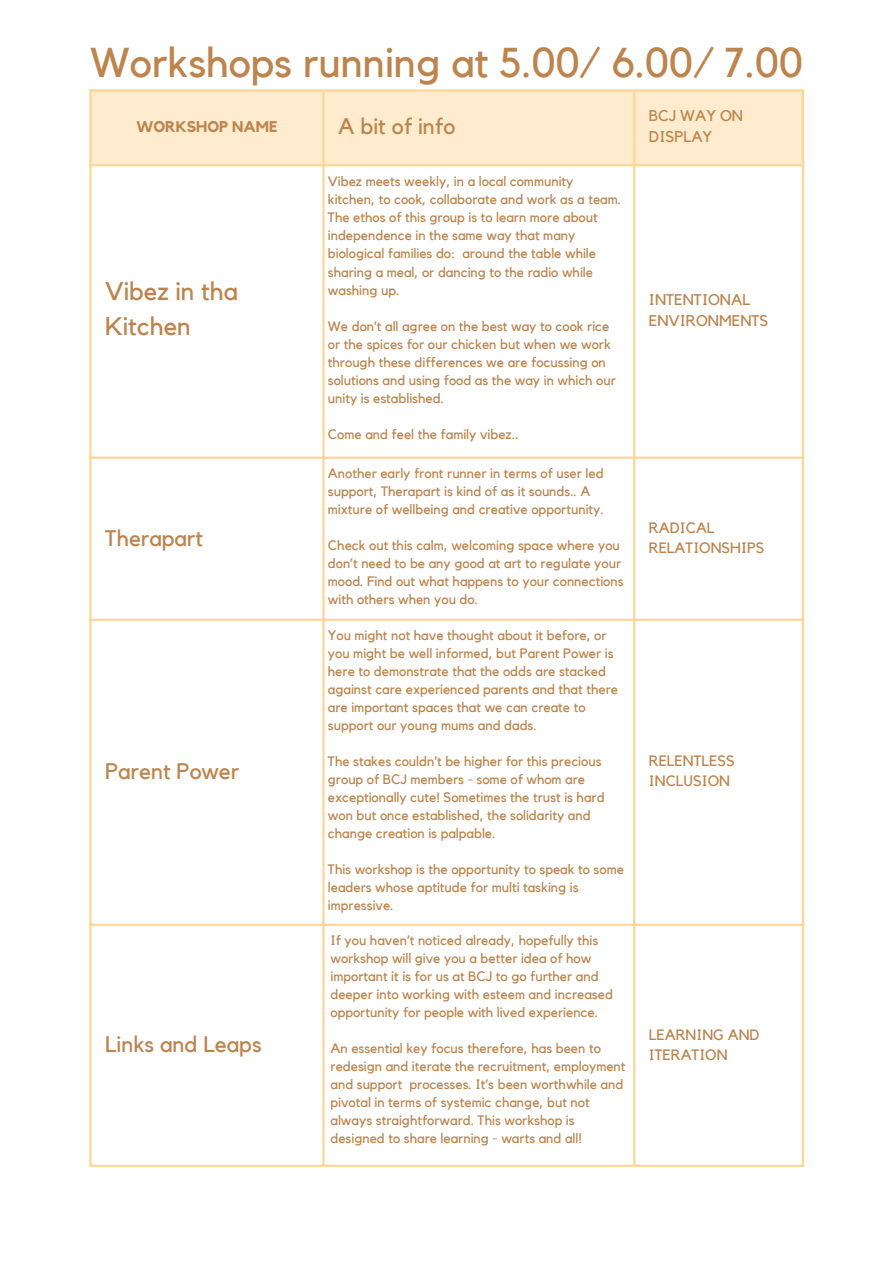
<style>
.page{position:relative;width:893px;height:1264px;background:#fff}
.page>*{position:absolute;margin:0;border:0;box-sizing:border-box;transform-origin:0 0}
.t1{font:41.55px "Kollektif";color:#bd844d}
.t2{font:25.5px/34.8px "Kollektif";color:#bd844d}
.t3{font:22.5px "Kollektif";color:#bd844d}
.t4{font:15.45px/21.3px "Kollektif";color:#bd844d}
.t5{font:700 15.45px "Kollektif";color:#bd844d}
.t6{font:15px/20.2px "Kollektif";color:#bd844d}
.t7{font:13.65px/18px "Kollektif";color:#bd844d}
</style>
<div class="page">
<div style="left:92px;top:92px;width:709px;height:72px;background:#ffebcd"></div>
<hr style="left:89px;top:92px;width:3px;height:1072px;background:#ffd699">
<hr style="left:322px;top:92px;width:2px;height:1072px;background:#ffd699">
<hr style="left:633px;top:92px;width:2px;height:1072px;background:#ffd699">
<hr style="left:801px;top:92px;width:3px;height:1072px;background:#ffd699">
<hr style="left:89px;top:89px;width:715px;height:3px;background:#ffd699">
<hr style="left:89px;top:164px;width:715px;height:2px;background:#ffd699">
<hr style="left:89px;top:456px;width:715px;height:3px;background:#ffd699">
<hr style="left:89px;top:618px;width:715px;height:3px;background:#ffd699">
<hr style="left:89px;top:923px;width:715px;height:2px;background:#ffd699">
<hr style="left:89px;top:1164px;width:715px;height:2px;background:#ffd699">
<p class="t1" style="left:90px;top:43px;width:714px">Workshops running at 5.00/ 6.00/ 7.00</p>
<h1 class="t5" style="left:136px;top:120px;width:143px">WORKSHOP NAME</h1>
<p class="t3" style="left:338px;top:116px;width:119px">A bit of info</p>
<p class="t4" style="left:649px;top:105px;width:96px">BCJ WAY ON<br>DISPLAY</p>
<p class="t7" style="left:328px;top:173px;width:295px">Vibez meets weekly, in a local community kitchen, to cook, collaborate and work as a team.</p>
<p class="t7" style="left:328px;top:209px;width:271px">The ethos of this group is to learn more about independence in the same way that many biological families do: around the table while sharing a meal, or dancing to the radio while washing up.</p>
<p class="t7" style="left:328px;top:317px;width:289px">We don’t all agree on the best way to cook rice or the spices for our chicken but when we work through these differences we are focussing on solutions and using food as the way in which our unity is established.</p>
<p class="t7" style="left:328px;top:425px;width:192px">Come and feel the family vibez..</p>
<p class="t7" style="left:328px;top:465px;width:277px">Another early front runner in terms of user led support, Therapart is kind of as it sounds.. A mixture of wellbeing and creative opportunity.</p>
<p class="t7" style="left:328px;top:537px;width:297px">Check out this calm, welcoming space where you don’t need to be any good at art to regulate your mood. Find out what happens to your connections with others when you do.</p>
<p class="t7" style="left:328px;top:626px;width:291px">You might not have thought about it before, or you might be well informed, but Parent Power is here to demonstrate that the odds are stacked against care experienced parents and that there are important spaces that we can create to support our young mums and dads.</p>
<p class="t7" style="left:328px;top:752px;width:278px">The stakes couldn’t be higher for this precious group of BCJ members - some of whom are exceptionally cute! Sometimes the trust is hard won but once established, the solidarity and change creation is palpable.</p>
<p class="t7" style="left:328px;top:860px;width:297px">This workshop is the opportunity to speak to some leaders whose aptitude for multi tasking is impressive.</p>
<p class="t7" style="left:330px;top:932px;width:284px">If you haven’t noticed already, hopefully this workshop will give you a better idea of how important it is for us at BCJ to go further and deeper into working with esteem and increased opportunity for people with lived experience.</p>
<p class="t7" style="left:330px;top:1040px;width:296px">An essential key focus therefore, has been to redesign and iterate the recruitment, employment and support processes. It’s been worthwhile and pivotal in terms of systemic change, but not always straightforward. This workshop is designed to share learning - warts and all!</p>
<p class="t2" style="left:105px;top:275px;width:134px">Vibez in tha<br>Kitchen</p>
<p class="t4" style="left:649px;top:289px;width:121px">INTENTIONAL<br>ENVIRONMENTS</p>
<p class="t3" style="left:105px;top:527px;width:99px">Therapart</p>
<p class="t6" style="left:649px;top:518px;width:117px">RADICAL<br>RELATIONSHIPS</p>
<p class="t3" style="left:105px;top:760px;width:136px">Parent Power</p>
<p class="t6" style="left:649px;top:751px;width:87px">RELENTLESS<br>INCLUSION</p>
<p class="t3" style="left:105px;top:1033px;width:158px">Links and Leaps</p>
<p class="t6" style="left:649px;top:1024px;width:112px">LEARNING AND<br>ITERATION</p>
</div>
